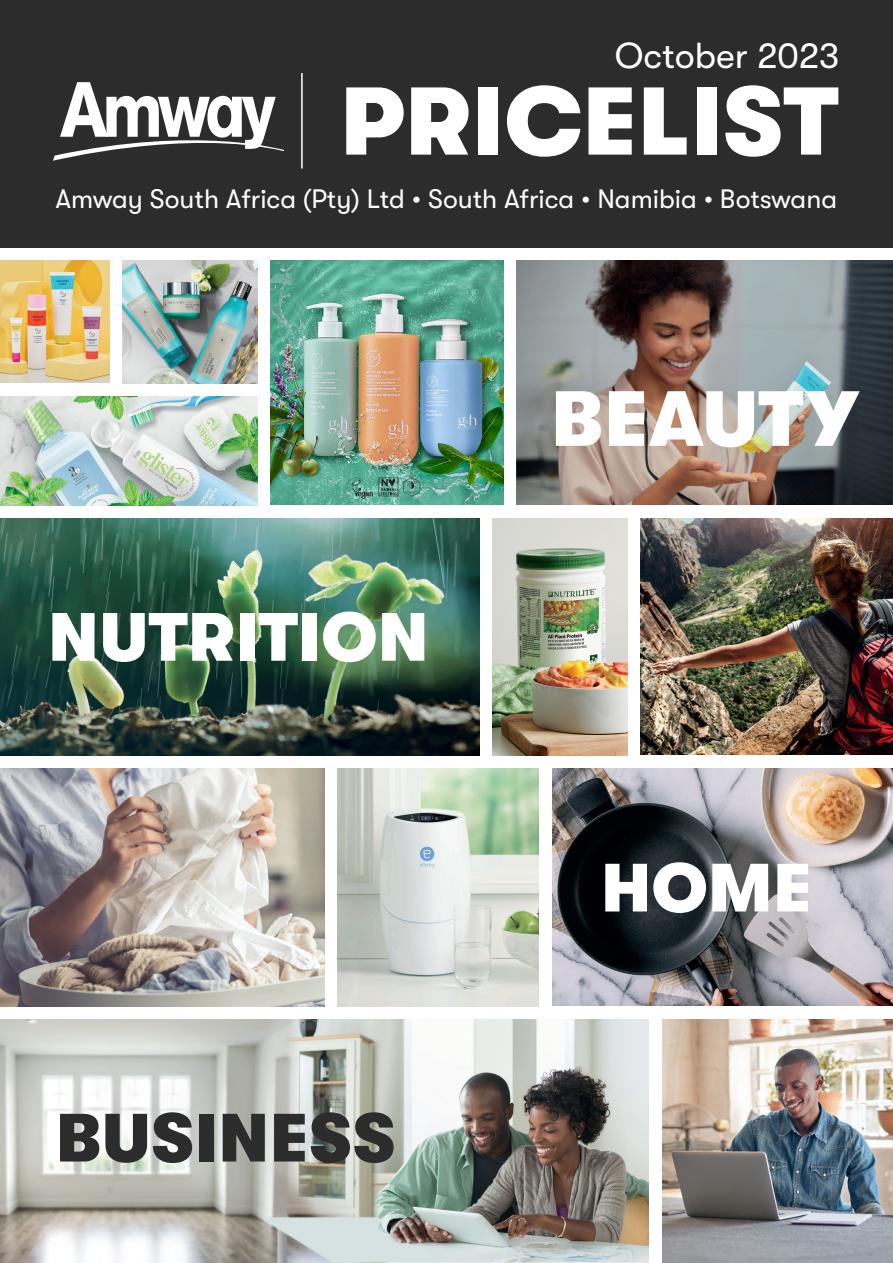
<style>
.page{position:relative;width:893px;height:1263px;background:#fff}
.page>*{position:absolute;margin:0;border:0;box-sizing:border-box;transform-origin:0 0}
.t1{font:900 96px "GT Walsheim Pro";letter-spacing:.01em;color:#fff}
.POCZĄTEK_DZIAŁU_-_NAGŁÓWEK_2021{font:900 78px "GT Walsheim Pro";letter-spacing:.01em;color:#fff}
.POCZĄTEK_DZIAŁU_-_NAGŁÓWEK_2021-2{font:900 68.1px "GT Walsheim Pro";letter-spacing:.01em;color:#fff}
.POCZĄTEK_DZIAŁU_-_NAGŁÓWEK_2021-3{font:900 68.1px "GT Walsheim Pro";letter-spacing:.025em;color:#2b2c2b}
.t2{font:36px "GT Walsheim";color:#fff}
.t3{font:26.7px "GT Walsheim";color:#fff}
</style>
<div class="page">
<img style="left:0;top:261px;width:109px;height:122px">
<img style="left:0;top:396px;width:257px;height:109px">
<img style="left:338px;top:769px;width:201px;height:237px">
<img style="left:552px;top:768px;width:341px;height:237px">
<img style="left:271px;top:261px;width:232px;height:244px">
<img style="left:641px;top:518px;width:252px;height:237px">
<img style="left:0;top:1019px;width:648px;height:244px">
<div style="left:0;top:0;width:893px;height:247px;background:#2b2c2b"></div>
<svg style="left:53px;top:82px;width:231px;height:79px"></svg>
<hr style="left:301px;top:73px;width:2px;height:96px;background:#fff">
<img style="left:493px;top:518px;width:134px;height:237px">
<img style="left:0;top:769px;width:324px;height:237px">
<img style="left:662px;top:1019px;width:231px;height:244px">
<img style="left:517px;top:261px;width:376px;height:244px">
<img style="left:0;top:518px;width:479px;height:237px">
<img style="left:123px;top:261px;width:134px;height:122px">
<svg style="left:347px;top:477px;width:73px;height:22px;background:#5c9b8a"></svg>
<p class="t2" style="left:615px;top:35px;width:226px">October 2023</p>
<p class="t1" style="left:340px;top:68px;width:500px">PRICELIST</p>
<p class="t3" style="left:55px;top:184px;width:783px">Amway South Africa (Pty) Ltd • South Africa • Namibia • Botswana</p>
<p class="POCZĄTEK_DZIAŁU_-_NAGŁÓWEK_2021-2" style="left:48px;top:599px;width:382px">NUTRITION</p>
<p class="POCZĄTEK_DZIAŁU_-_NAGŁÓWEK_2021-3" style="left:56px;top:1100px;width:341px">BUSINESS</p>
<p class="POCZĄTEK_DZIAŁU_-_NAGŁÓWEK_2021" style="left:551px;top:375px;width:309px">BEAUTY</p>
<p class="POCZĄTEK_DZIAŁU_-_NAGŁÓWEK_2021-2" style="left:601px;top:850px;width:212px">HOME</p>
</div>
